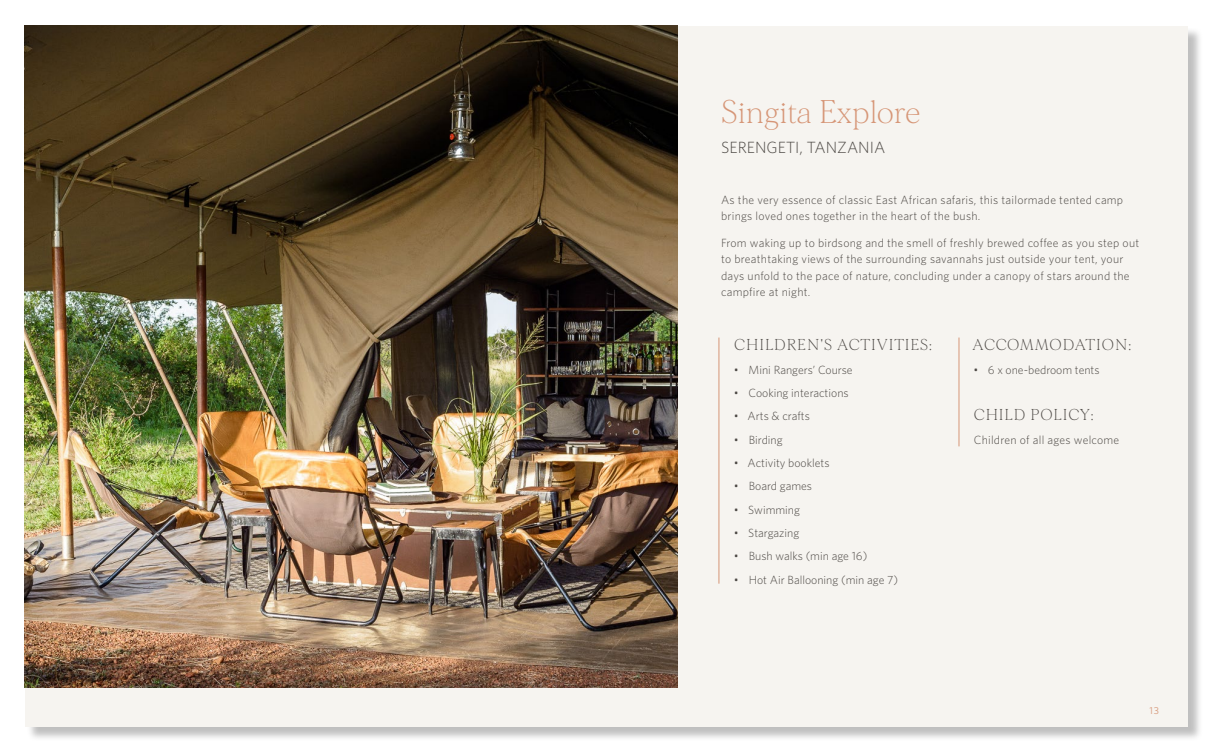
<style>
.page{position:relative;width:1213px;height:750px;background:#fff}
.page>*{position:absolute;margin:0;border:0;box-sizing:border-box;transform-origin:0 0}
.t1{font:200 31.25px "Morion";color:#d69677}
.t2{font:300 16.25px "Whitney";color:#4d4945}
.t3{font:200 15px "Morion";letter-spacing:.06em;color:#4d4945}
.t4{font:300 11.88px/16.2px "Whitney";letter-spacing:.02em;color:#4d4945}
.t5{font:300 11.88px "Whitney";color:#4d4945}
.t6{font:10px "Whitney";color:#d69677}
</style>
<div class="page">
<div style="left:27px;top:28px;width:1175px;height:714px;background:#808080;opacity:.5"></div>
<div style="left:25px;top:26px;width:1162px;height:700px;background:#f6f4f0"></div>
<img style="left:25px;top:26px;width:652px;height:662px">
<hr style="left:718px;top:338px;width:1px;height:246px;background:#d69677">
<hr style="left:958px;top:338px;width:1px;height:108px;background:#d69677">
<h1 class="t1" style="left:721px;top:94px;width:201px">Singita Explore</h1>
<h2 class="t2" style="left:721px;top:136px;width:166px">SERENGETI, TANZANIA</h2>
<p class="t4" style="left:721px;top:191px;width:403px">As the very essence of classic East African safaris, this tailormade tented camp brings loved ones together in the heart of the bush.</p>
<p class="t4" style="left:721px;top:234px;width:419px">From waking up to birdsong and the smell of freshly brewed coffee as you step out to breathtaking views of the surrounding savannahs just outside your tent, your days unfold to the pace of nature, concluding under a canopy of stars around the campfire at night.</p>
<p class="t3" style="left:734px;top:337px;width:199px">CHILDREN'S ACTIVITIES:</p>
<p class="t5" style="left:734px;top:362px;width:120px">• Mini Rangers’ Course</p>
<p class="t5" style="left:734px;top:385px;width:116px">• Cooking interactions</p>
<p class="t5" style="left:734px;top:408px;width:78px">• Arts &amp; crafts</p>
<p class="t5" style="left:734px;top:432px;width:50px">• Birding</p>
<p class="t5" style="left:734px;top:455px;width:97px">• Activity booklets</p>
<p class="t5" style="left:734px;top:478px;width:80px">• Board games</p>
<p class="t5" style="left:734px;top:502px;width:68px">• Swimming</p>
<p class="t5" style="left:734px;top:525px;width:67px">• Stargazing</p>
<p class="t5" style="left:734px;top:548px;width:135px">• Bush walks (min age 16)</p>
<p class="t5" style="left:734px;top:572px;width:166px">• Hot Air Ballooning (min age 7)</p>
<p class="t3" style="left:972px;top:337px;width:160px">ACCOMMODATION:</p>
<p class="t5" style="left:973px;top:362px;width:128px">• 6 x one-bedroom tents</p>
<p class="t3" style="left:973px;top:407px;width:121px">CHILD POLICY:</p>
<p class="t4" style="left:973px;top:431px;width:147px">Children of all ages welcome</p>
<p class="t6" style="left:1149px;top:704px;width:11px">13</p>
</div>
